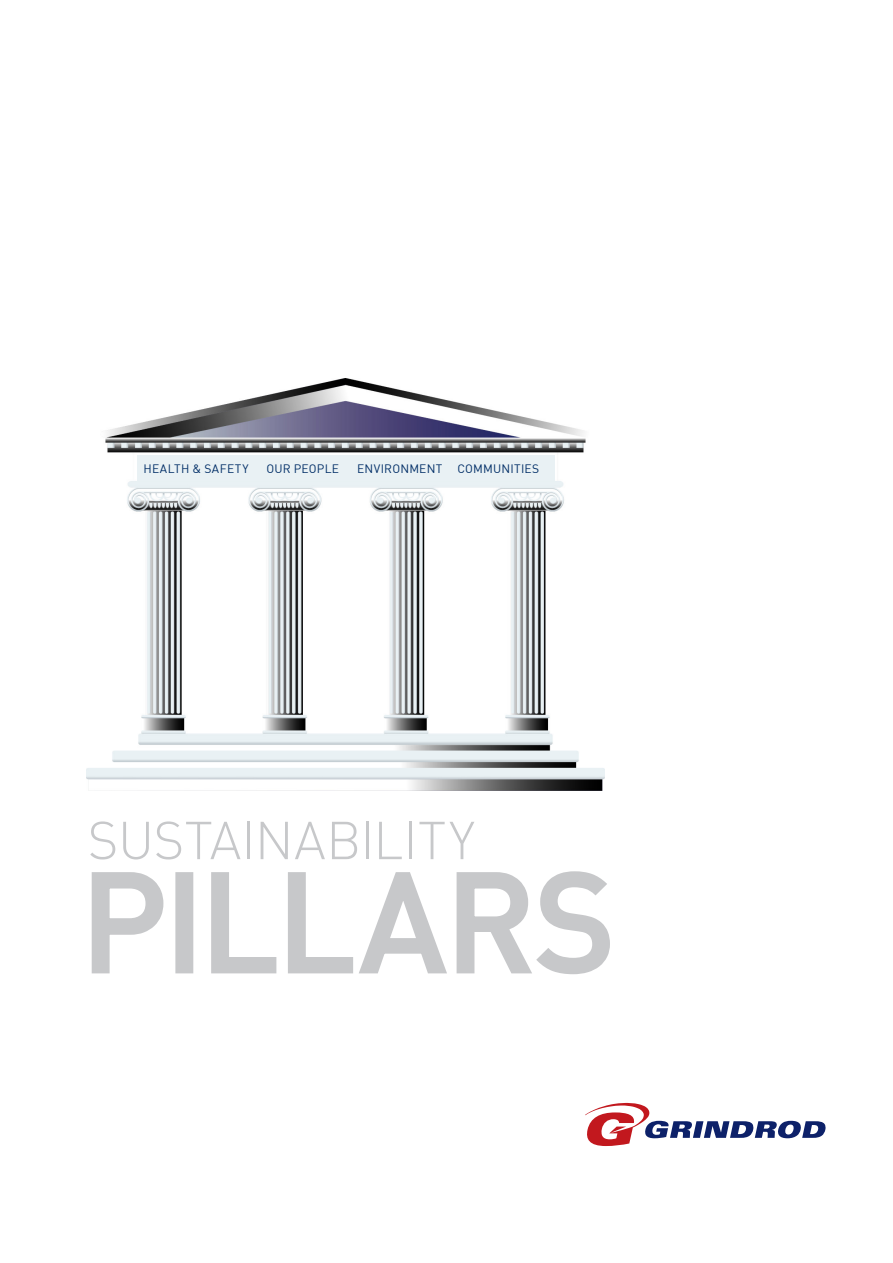
<style>
.page{position:relative;width:893px;height:1263px;background:#fff}
.page>*{position:absolute;margin:0;border:0;box-sizing:border-box;transform-origin:0 0}
.t1{font:500 138px "DIN";letter-spacing:-.015em;color:#c7c8ca}
.t2{font:300 52.5px "DIN";color:#c7c8ca}
.t3{font:12px "DIN";letter-spacing:.025em;color:#002d66}
</style>
<div class="page">
<svg style="left:91px;top:872px;width:73px;height:102px"></svg>
<div style="left:175px;top:872px;width:18px;height:101px;border:3px solid #c7c8ca"></div>
<svg style="left:211px;top:872px;width:66px;height:102px"></svg>
<svg style="left:288px;top:872px;width:159px;height:102px"></svg>
<svg style="left:456px;top:871px;width:154px;height:104px"></svg>
<svg style="left:585px;top:1103px;width:241px;height:43px"></svg>
<img style="left:87px;top:379px;width:517px;height:412px">
<div style="left:137px;top:455px;width:418px;height:25px;background:#e9f1f4"></div>
<p class="t3" style="left:144px;top:461px;width:106px">HEALTH &amp; SAFETY</p>
<p class="t3" style="left:266px;top:461px;width:74px">OUR PEOPLE</p>
<p class="t3" style="left:357px;top:461px;width:184px">ENVIRONMENT COMMUNITIES</p>
<p class="t2" style="left:88px;top:808px;width:389px">SUSTAINABILITY</p>
<p class="t1" style="left:80px;top:834px;width:537px">PILLARS</p>
</div>
